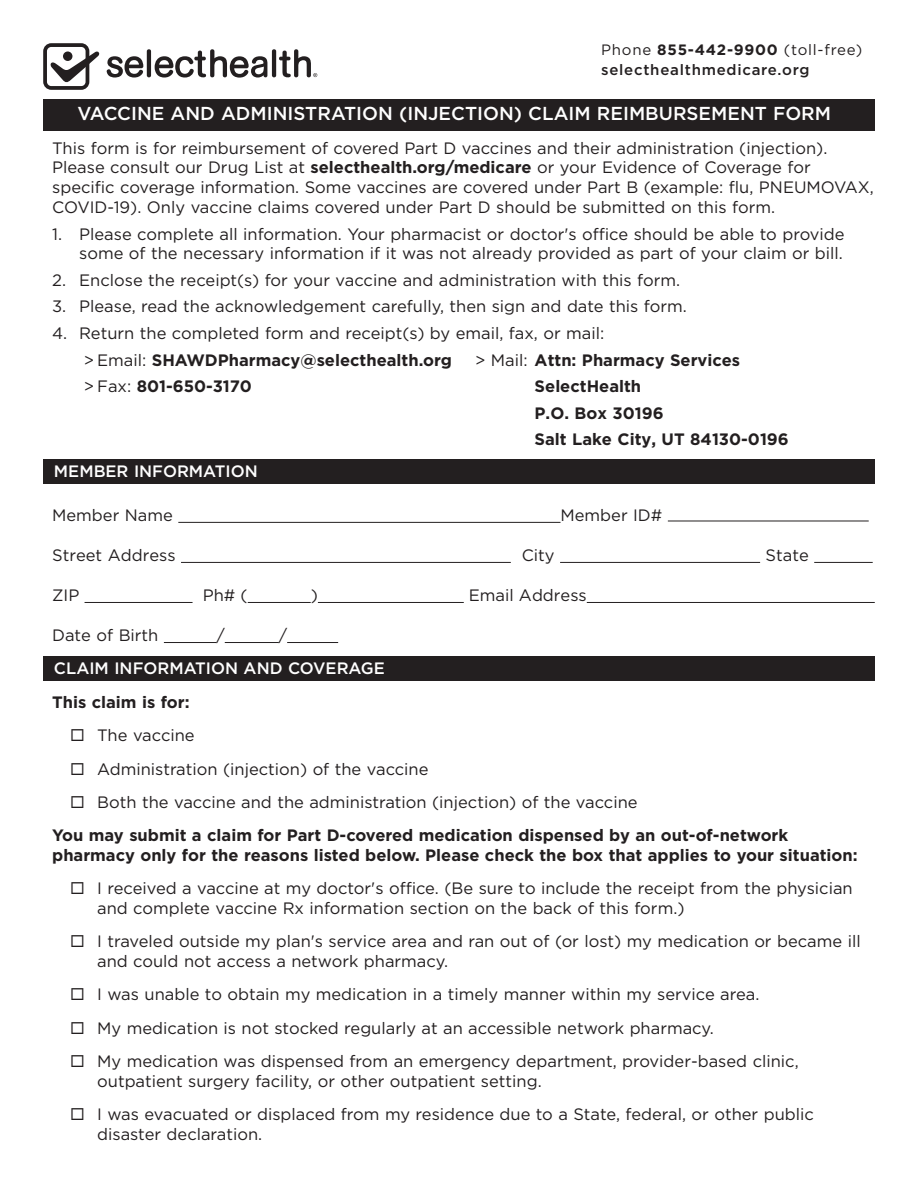
<style>
.page{position:relative;width:918px;height:1188px;background:#fff}
.page>*{position:absolute;margin:0;border:0;box-sizing:border-box;transform-origin:0 0}
.t1{font:500 18.75px "Gotham";color:#fff}
.t2{font:16.5px/19.8px "Gotham";color:#231f20}
.t3{font:700 16.5px/26.5px "Gotham";color:#231f20}
.t4{font:500 16.5px "Gotham";color:#fff}
.t5{font:15px "Gotham";letter-spacing:.05em;color:#231f20}
.t6{font:500 15px "Gotham";letter-spacing:.05em;color:#231f20}
.s1{font-weight:700}
.s2{font-weight:400}
</style>
<div class="page">
<hr style="left:287px;top:642px;width:51px;height:1px;background:#231f20">
<hr style="left:225px;top:642px;width:54px;height:1px;background:#231f20">
<hr style="left:164px;top:642px;width:52px;height:1px;background:#231f20">
<hr style="left:587px;top:602px;width:288px;height:1px;background:#231f20">
<hr style="left:318px;top:602px;width:146px;height:1px;background:#231f20">
<hr style="left:248px;top:602px;width:63px;height:1px;background:#231f20">
<hr style="left:85px;top:602px;width:108px;height:1px;background:#231f20">
<hr style="left:814px;top:562px;width:59px;height:1px;background:#231f20">
<hr style="left:560px;top:562px;width:200px;height:1px;background:#231f20">
<hr style="left:181px;top:562px;width:330px;height:1px;background:#231f20">
<hr style="left:668px;top:521px;width:201px;height:1px;background:#231f20">
<hr style="left:178px;top:522px;width:383px;height:1px;background:#231f20">
<svg style="left:43px;top:43px;width:57px;height:47px"></svg>
<svg style="left:107px;top:56px;width:36px;height:22px"></svg>
<hr style="left:147px;top:49px;width:4px;height:28px;background:#231f20;border-radius:2px">
<hr style="left:272px;top:49px;width:4px;height:28px;background:#231f20;border-radius:2px">
<svg style="left:155px;top:49px;width:112px;height:29px"></svg>
<svg style="left:279px;top:49px;width:38px;height:28px"></svg>
<div style="left:43px;top:99px;width:832px;height:32px;background:#231f20"></div>
<div style="left:43px;top:459px;width:832px;height:25px;background:#231f20"></div>
<div style="left:43px;top:657px;width:832px;height:24px;background:#231f20"></div>
<p class="t5" style="left:601px;top:40px;width:263px">Phone <span class="s1">855-442-9900</span> (toll-free)</p>
<p class="t6" style="left:601px;top:60px;width:210px">selecthealthmedicare.org</p>
<p class="t1" style="left:78px;top:101px;width:755px">VACCINE AND ADMINISTRATION (INJECTION) CLAIM REIMBURSEMENT FORM</p>
<p class="t2" style="left:52px;top:138px;width:823px">This form is for reimbursement of covered Part D vaccines and their administration (injection).<br>Please consult our Drug List at <span class="s1">selecthealth.org/medicare</span> or your Evidence of Coverage for specifc coverage information. Some vaccines are covered under Part B (example: fu, PNEUMOVAX, COVID-19). Only vaccine claims covered under Part D should be submitted on this form.</p>
<p class="t2" style="left:52px;top:223px;width:794px;text-align:right">1. Please complete all information. Your pharmacist or doctor's ofce should be able to provide some of the necessary information if it was not already provided as part of your claim or bill.</p>
<p class="t2" style="left:52px;top:270px;width:630px">2. Enclose the receipt(s) for your vaccine and administration with this form.</p>
<p class="t2" style="left:52px;top:296px;width:636px">3. Please, read the acknowledgement carefully, then sign and date this form.</p>
<p class="t2" style="left:84px;top:320px;width:522px;line-height:26.5px;text-indent:-31px">4. Return the completed form and receipt(s) by email, fax, or mail: &gt; Email: <span class="s1">SHAWDPharmacy@selecthealth.org</span></p>
<p class="t3" style="left:475px;top:346px;width:266px"><span class="s2">&gt; Mail:</span> Attn: Pharmacy Services</p>
<p class="t3" style="left:84px;top:373px;width:170px"><span class="s2">&gt; Fax:</span> 801-650-3170</p>
<p class="t3" style="left:535px;top:373px;width:108px">SelectHealth</p>
<p class="t3" style="left:535px;top:399px;width:256px">P.O. Box 30196<br>Salt Lake City, UT 84130-0196</p>
<p class="t4" style="left:54px;top:460px;width:205px">MEMBER INFORMATION</p>
<p class="t2" style="left:52px;top:505px;width:122px">Member Name</p>
<p class="t2" style="left:561px;top:505px;width:103px">Member ID#</p>
<p class="t2" style="left:52px;top:545px;width:125px">Street Address</p>
<p class="t2" style="left:52px;top:585px;width:29px">ZIP</p>
<p class="t2" style="left:52px;top:625px;width:108px">Date of Birth</p>
<p class="t2" style="left:522px;top:545px;width:34px">City</p>
<p class="t2" style="left:469px;top:585px;width:119px">Email Address</p>
<p class="t2" style="left:766px;top:545px;width:45px">State</p>
<p class="t2" style="left:203px;top:585px;width:46px">Ph# (</p>
<p class="t2" style="left:216px;top:625px;width:10px">/</p>
<p class="t2" style="left:279px;top:625px;width:10px">/</p>
<p class="t2" style="left:311px;top:585px;width:9px">)</p>
<p class="t4" style="left:54px;top:658px;width:332px">CLAIM INFORMATION AND COVERAGE</p>
<h4 class="t3" style="left:52px;top:689px;width:139px">This claim is for:</h4>
<p class="t2" style="left:97px;top:725px;width:99px">The vaccine</p>
<p class="t2" style="left:97px;top:759px;width:333px">Administration (injection) of the vaccine</p>
<p class="t2" style="left:97px;top:792px;width:542px">Both the vaccine and the administration (injection) of the vaccine</p>
<p class="t3" style="left:52px;top:825px;width:807px;line-height:19.8px">You may submit a claim for Part D-covered medication dispensed by an out-of-network pharmacy only for the reasons listed below. Please check the box that applies to your situation:</p>
<p class="t2" style="left:97px;top:878px;width:757px">I received a vaccine at my doctor's ofce. (Be sure to include the receipt from the physician and complete vaccine Rx information section on the back of this form.)</p>
<p class="t2" style="left:97px;top:931px;width:765px">I traveled outside my plan's service area and ran out of (or lost) my medication or became ill and could not access a network pharmacy.</p>
<p class="t2" style="left:97px;top:984px;width:664px">I was unable to obtain my medication in a timely manner within my service area.</p>
<p class="t2" style="left:97px;top:1018px;width:618px">My medication is not stocked regularly at an accessible network pharmacy.</p>
<p class="t2" style="left:97px;top:1051px;width:703px">My medication was dispensed from an emergency department, provider-based clinic, outpatient surgery facility, or other outpatient setting.</p>
<p class="t2" style="left:97px;top:1104px;width:718px">I was evacuated or displaced from my residence due to a State, federal, or other public disaster declaration.</p>
</div>
